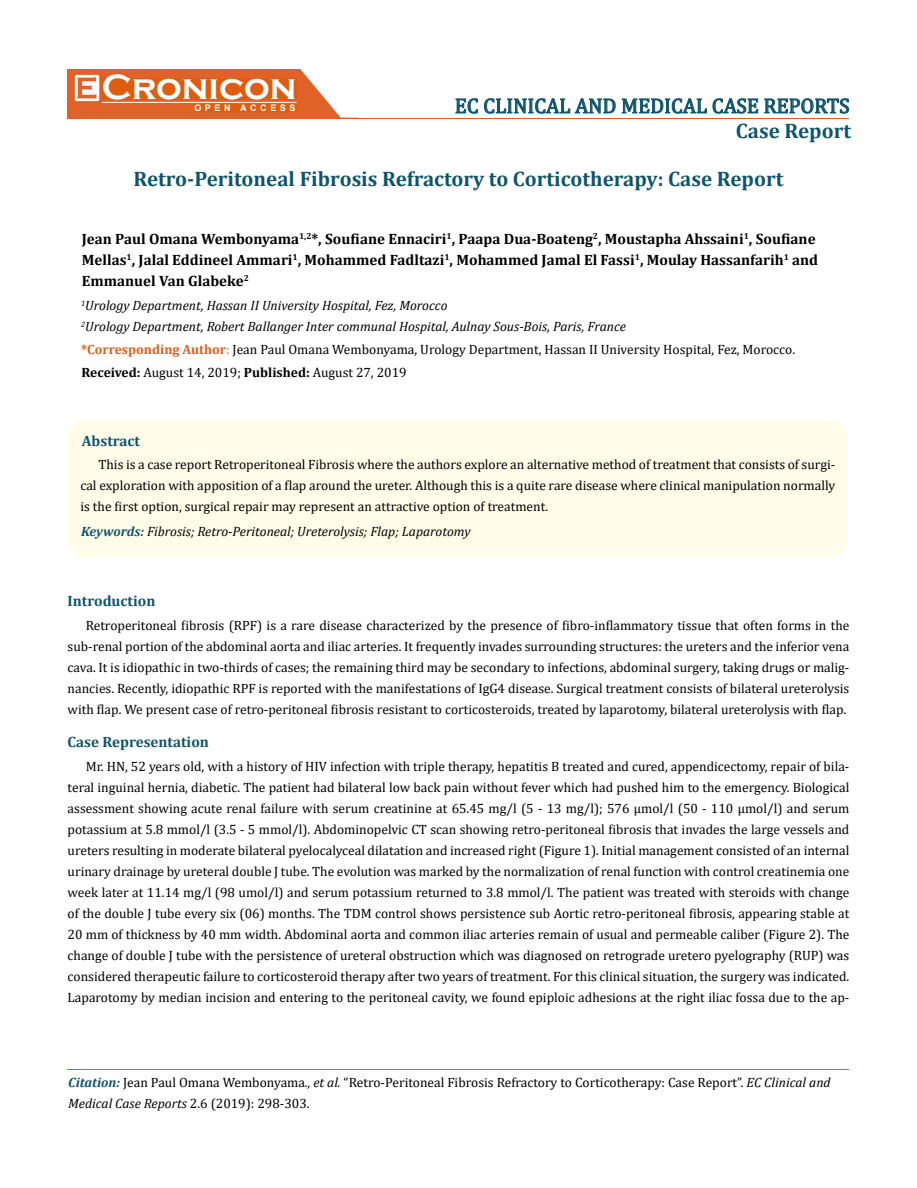
<style>
.page{position:relative;width:917px;height:1188px;background:#fff}
.page>*{position:absolute;margin:0;border:0;box-sizing:border-box;transform-origin:0 0}
.t1{font:700 36px "Copperplate Gothic";color:#fff}
.t2{font:700 21px "Cambria";color:#0e546a}
.t3{font:21px "Cambria";color:#0e546a}
.t4{font:700 15px/21px "Cambria";color:#000}
.t5{font:700 15px "Cambria";color:#0e546a}
.t6{font:13.5px/21px "Cambria";color:#000;text-align:justify}
.t7{font:italic 13.5px/21px "Cambria";color:#000}
.t8{font:700 9px "Arial";letter-spacing:.4em;color:#fff}
.s1{font-weight:700;color:#e05d1a}
.s2{color:#e05d1a}
.s3{font-weight:700}
.s4{font-weight:700;color:#0e546a}
.s5{font-weight:700;font-style:italic;color:#0e546a}
.s6{font-style:italic}
</style>
<div class="page">
<div style="left:67px;top:70px;width:290px;height:49px;background:#e06228"></div>
<svg style="left:300px;top:69px;width:58px;height:49px"></svg>
<img style="left:75px;top:75px;width:24px;height:26px">
<div style="left:102px;top:79px;width:195px;height:21px;background:#df5d11"></div>
<div style="left:194px;top:105px;width:103px;height:7px;background:#df5d11"></div>
<svg style="left:455px;top:98px;width:23px;height:16px"></svg>
<svg style="left:484px;top:98px;width:274px;height:16px"></svg>
<svg style="left:764px;top:98px;width:85px;height:16px"></svg>
<hr style="left:102px;top:102px;width:194px;height:1px;background:#fff">
<hr style="left:279px;top:118px;width:569px;height:1px;background:#e05d1a">
<div style="left:68px;top:421px;width:780px;height:136px;background:#fffde9;border-radius:18px"></div>
<hr style="left:67px;top:1069px;width:782px;height:1px;background:#e05d1a">
<h1 class="t1" style="left:102px;top:68px;width:196px">Cronicon</h1>
<p class="t8" style="left:194px;top:102px;width:103px">OPEN ACCESS</p>
<h2 class="t3" style="left:455px;top:93px;width:396px">EC CLINICAL AND MEDICAL CASE REPORTS</h2>
<h2 class="t2" style="left:735px;top:116px;width:117px">Case Report</h2>
<h2 class="t2" style="left:134px;top:164px;width:651px">Retro-Peritoneal Fibrosis Refractory to Corticotherapy: Case Report</h2>
<p class="t4" style="left:82px;top:228px;width:738px">Jean Paul Omana Wembonyama<sup>1,2</sup>*, Soufiane Ennaciri<sup>1</sup>, Paapa Dua-Boateng<sup>2</sup>, Moustapha Ahssaini<sup>1</sup>, Soufiane<br>Mellas<sup>1</sup>, Jalal Eddineel Ammari<sup>1</sup>, Mohammed Fadltazi<sup>1</sup>, Mohammed Jamal El Fassi<sup>1</sup>, Moulay Hassanfarih<sup>1</sup> and<br>Emmanuel Van Glabeke<sup>2</sup></p>
<p class="t7" style="left:81px;top:295px;width:546px"><sup>1</sup>Urology Department, Hassan II University Hospital, Fez, Morocco<br><sup>2</sup>Urology Department, Robert Ballanger Inter communal Hospital, Aulnay Sous-Bois, Paris, France</p>
<p class="t6" style="left:81px;top:337px;width:715px;line-height:23.1px"><span class="s1">*Corresponding Author</span><span class="s2">:</span> Jean Paul Omana Wembonyama, Urology Department, Hassan II University Hospital, Fez, Morocco.<br><span class="s3">Received:</span> August 14, 2019; <span class="s3">Published:</span> August 27, 2019</p>
<p class="t5" style="left:82px;top:430px;width:60px">Abstract</p>
<p class="t6" style="left:80px;top:453px;width:756px;text-indent:18px">This is a case report Retroperitoneal Fibrosis where the authors explore an alternative method of treatment that consists of surgi&shy;cal exploration with apposition of a flap around the ureter. Although this is a quite rare disease where clinical manipulation normally is the first option, surgical repair may represent an attractive option of treatment.</p>
<p class="t7" style="left:81px;top:520px;width:391px"><span class="s4">Keywords:</span> Fibrosis; Retro-Peritoneal; Ureterolysis; Flap; Laparotomy</p>
<p class="t5" style="left:68px;top:590px;width:89px">Introduction</p>
<p class="t6" style="left:68px;top:615px;width:783px;text-indent:18px">Retroperitoneal fibrosis (RPF) is a rare disease characterized by the presence of fibro-inflammatory tissue that often forms in the sub-renal portion of the abdominal aorta and iliac arteries. It frequently invades surrounding structures: the ureters and the inferior vena cava. It is idiopathic in two-thirds of cases; the remaining third may be secondary to infections, abdominal surgery, taking drugs or malig&shy;nancies. Recently, idiopathic RPF is reported with the manifestations of IgG4 disease. Surgical treatment consists of bilateral ureterolysis with flap. We present case of retro-peritoneal fibrosis resistant to corticosteroids, treated by laparotomy, bilateral ureterolysis with flap.</p>
<p class="t5" style="left:68px;top:731px;width:143px">Case Representation</p>
<p class="t6" style="left:68px;top:756px;width:783px;text-indent:18px">Mr. HN, 52 years old, with a history of HIV infection with triple therapy, hepatitis B treated and cured, appendicectomy, repair of bila&shy;teral inguinal hernia, diabetic. The patient had bilateral low back pain without fever which had pushed him to the emergency. Biological assessment showing acute renal failure with serum creatinine at 65.45 mg/l (5 - 13 mg/l); 576 μmol/l (50 - 110 μmol/l) and serum potassium at 5.8 mmol/l (3.5 - 5 mmol/l). Abdominopelvic CT scan showing retro-peritoneal fibrosis that invades the large vessels and ureters resulting in moderate bilateral pyelocalyceal dilatation and increased right (Figure 1). Initial management consisted of an internal urinary drainage by ureteral double J tube. The evolution was marked by the normalization of renal function with control creatinemia one week later at 11.14 mg/l (98 umol/l) and serum potassium returned to 3.8 mmol/l. The patient was treated with steroids with change of the double J tube every six (06) months. The TDM control shows persistence sub Aortic retro-peritoneal fibrosis, appearing stable at 20 mm of thickness by 40 mm width. Abdominal aorta and common iliac arteries remain of usual and permeable caliber (Figure 2). The change of double J tube with the persistence of ureteral obstruction which was diagnosed on retrograde uretero pyelography (RUP) was considered therapeutic failure to corticosteroid therapy after two years of treatment. For this clinical situation, the surgery was indicated.<br>Laparotomy by median incision and entering to the peritoneal cavity, we found epiploic adhesions at the right iliac fossa due to the ap-</p>
<p class="t6" style="left:68px;top:1072px;width:763px"><span class="s5">Citation:</span> Jean Paul Omana Wembonyama<span class="s6">., et al.</span> “Retro-Peritoneal Fibrosis Refractory to Corticotherapy: Case Report”. <span class="s6">EC Clinical and<br>Medical Case Reports</span> 2.6 (2019): 298-303.</p>
</div>
